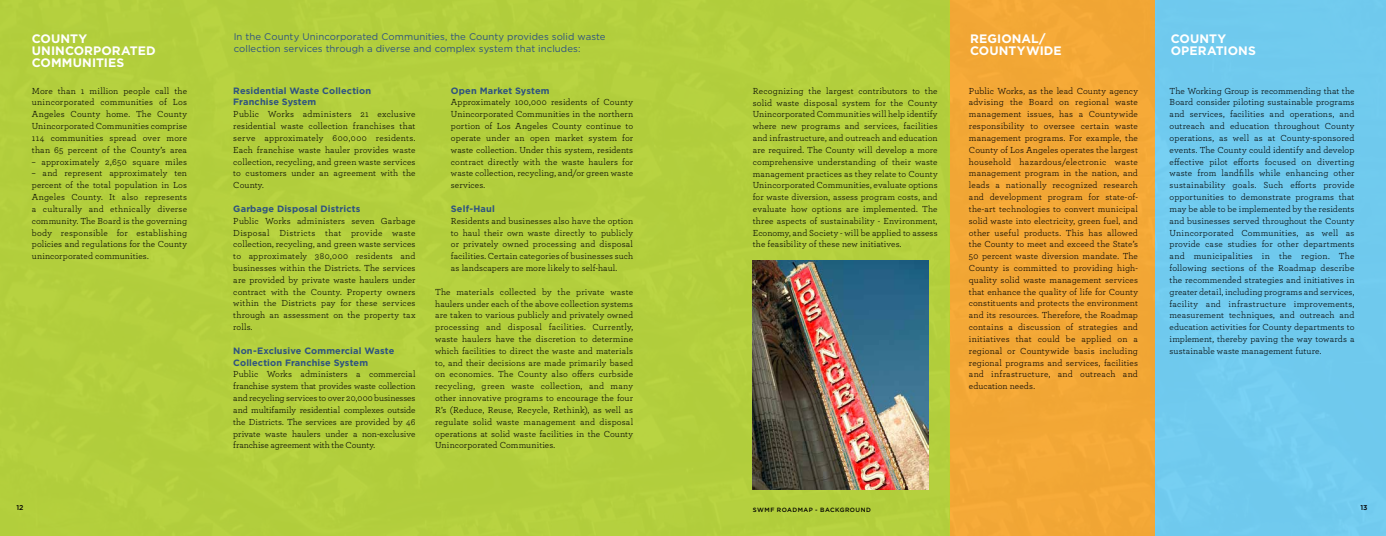
<style>
.page{position:relative;width:1386px;height:536px;background:#fff}
.page>*{position:absolute;margin:0;border:0;box-sizing:border-box;transform-origin:0 0}
.t1{font:700 12.25px/11.8px "Gotham";letter-spacing:.005em;color:#fff}
.t2{font:9.62px/11.8px "Gotham";letter-spacing:.005em;color:#2e5281}
.t3{font:9.19px/11.8px "Archer";letter-spacing:.01em;color:#000;text-align:justify}
.t4{font:700 9.19px/11.8px "Gotham";letter-spacing:.015em;color:#2e5281}
.t5{font:500 7px "Gotham";color:#000}
.t6{font:500 6.12px "Gotham";letter-spacing:.075em;color:#000}
</style>
<div class="page">
<div style="left:950px;top:0;width:205px;height:536px;background:#f2a736"></div>
<div style="left:1155px;top:0;width:231px;height:536px;background:#70caee"></div>
<div style="left:0;top:0;width:950px;height:536px;background:#b3cf3d"></div>
<img style="left:753px;top:260px;width:176px;height:230px">
<h1 class="t1" style="left:32px;top:33px;width:125px">COUNTY<br>UNINCORPORATED<br>COMMUNITIES</h1>
<p class="t3" style="left:32px;top:84px;width:157px">More than 1 million people call the unincorporated communities of Los Angeles County home. The County Unincorporated Communities comprise 114 communities spread over more than 65 percent of the County’s area</p>
<p class="t3" style="left:32px;top:155px;width:157px">– approximately 2,650 square miles</p>
<p class="t3" style="left:32px;top:167px;width:157px">– and represent approximately ten percent of the total population in Los Angeles County. It also represents a culturally and ethnically diverse community. The Board is the governing body responsible for establishing policies and regulations for the County unincorporated communities.</p>
<p class="t2" style="left:234px;top:31px;width:373px">In the County Unincorporated Communities, the County provides solid waste collection services through a diverse and complex system that includes:</p>
<p class="t4" style="left:233px;top:84px;width:139px">Residential Waste Collection<br>Franchise System</p>
<p class="t3" style="left:233px;top:108px;width:184px">Public Works administers 21 exclusive residential waste collection franchises that serve approximately 600,000 residents.<br>Each franchise waste hauler provides waste collection, recycling, and green waste services to customers under an agreement with the County.</p>
<p class="t4" style="left:233px;top:202px;width:129px">Garbage Disposal Districts</p>
<p class="t3" style="left:233px;top:214px;width:184px">Public Works administers seven Garbage Disposal Districts that provide waste collection, recycling, and green waste services to approximately 380,000 residents and businesses within the Districts. The services are provided by private waste haulers under contract with the County. Property owners within the Districts pay for these services through an assessment on the property tax rolls.</p>
<p class="t4" style="left:233px;top:344px;width:163px">Non-Exclusive Commercial Waste<br>Collection Franchise System</p>
<p class="t3" style="left:233px;top:368px;width:184px">Public Works administers a commercial franchise system that provides waste collection and recycling services to over 20,000 businesses and multifamily residential complexes outside the Districts. The services are provided by 46 private waste haulers under a non-exclusive franchise agreement with the County.</p>
<p class="t4" style="left:451px;top:84px;width:100px">Open Market System</p>
<p class="t3" style="left:451px;top:96px;width:184px">Approximately 100,000 residents of County Unincorporated Communities in the northern portion of Los Angeles County continue to operate under an open market system for waste collection. Under this system, residents contract directly with the waste haulers for waste collection, recycling, and/or green waste services.</p>
<p class="t4" style="left:451px;top:203px;width:45px">Self-Haul</p>
<p class="t3" style="left:451px;top:214px;width:184px">Residents and businesses also have the option to haul their own waste directly to publicly or privately owned processing and disposal facilities. Certain categories of businesses such as landscapers are more likely to self-haul.</p>
<p class="t3" style="left:435px;top:285px;width:199px">The materials collected by the private waste haulers under each of the above collection systems are taken to various publicly and privately owned processing and disposal facilities. Currently, waste haulers have the discretion to determine which facilities to direct the waste and materials to, and their decisions are made primarily based on economics. The County also offers curbside recycling, green waste collection, and many other innovative programs to encourage the four R’s (Reduce, Reuse, Recycle, Rethink), as well as regulate solid waste management and disposal operations at solid waste facilities in the County Unincorporated Communities.</p>
<p class="t3" style="left:753px;top:84px;width:186px">Recognizing the largest contributors to the solid waste disposal system for the County Unincorporated Communities will help identify where new programs and services, facilities and infrastructure, and outreach and education are required. The County will develop a more comprehensive understanding of their waste management practices as they relate to County Unincorporated Communities, evaluate options for waste diversion, assess program costs, and evaluate how options are implemented. The three aspects of sustainability - Environment, Economy, and Society - will be applied to assess the feasibility of these new initiatives.</p>
<h1 class="t1" style="left:970px;top:33px;width:19px">Regional</h1>
<h1 class="t1" style="left:1039px;top:33px;width:8px">/</h1>
<h1 class="t1" style="left:970px;top:45px;width:19px">Countywide</h1>
<h1 class="t1" style="left:1171px;top:33px;width:20px">County<br>Operations</h1>
<p class="t3" style="left:969px;top:84px;width:171px">Public Works, as the lead County agency advising the Board on regional waste management issues, has a Countywide responsibility to oversee certain waste management programs. For example, the County of Los Angeles operates the largest household hazardous/electronic waste management program in the nation, and leads a nationally recognized research and development program for state-of&shy;the-art technologies to convert municipal solid waste into electricity, green fuel, and other useful products. This has allowed the County to meet and exceed the State’s 50 percent waste diversion mandate. The County is committed to providing high&shy;quality solid waste management services that enhance the quality of life for County constituents and protects the environment and its resources. Therefore, the Roadmap contains a discussion of strategies and initiatives that could be applied on a regional or Countywide basis including regional programs and services, facilities and infrastructure, and outreach and education needs.</p>
<p class="t3" style="left:1170px;top:84px;width:186px">The Working Group is recommending that the Board consider piloting sustainable programs and services, facilities and operations, and outreach and education throughout County operations, as well as at County-sponsored events. The County could identify and develop effective pilot efforts focused on diverting waste from landfills while enhancing other sustainability goals. Such efforts provide opportunities to demonstrate programs that may be able to be implemented by the residents and businesses served throughout the County Unincorporated Communities, as well as provide case studies for other departments and municipalities in the region. The following sections of the Roadmap describe the recommended strategies and initiatives in greater detail, including programs and services, facility and infrastructure improvements, measurement techniques, and outreach and education activities for County departments to implement, thereby paving the way towards a sustainable waste management future.</p>
<p class="t5" style="left:16px;top:503px;width:9px">12</p>
<p class="t6" style="left:753px;top:505px;width:119px">SWMF ROADMAP - BACKGROUND</p>
<p class="t5" style="left:1360px;top:503px;width:9px">13</p>
</div>
